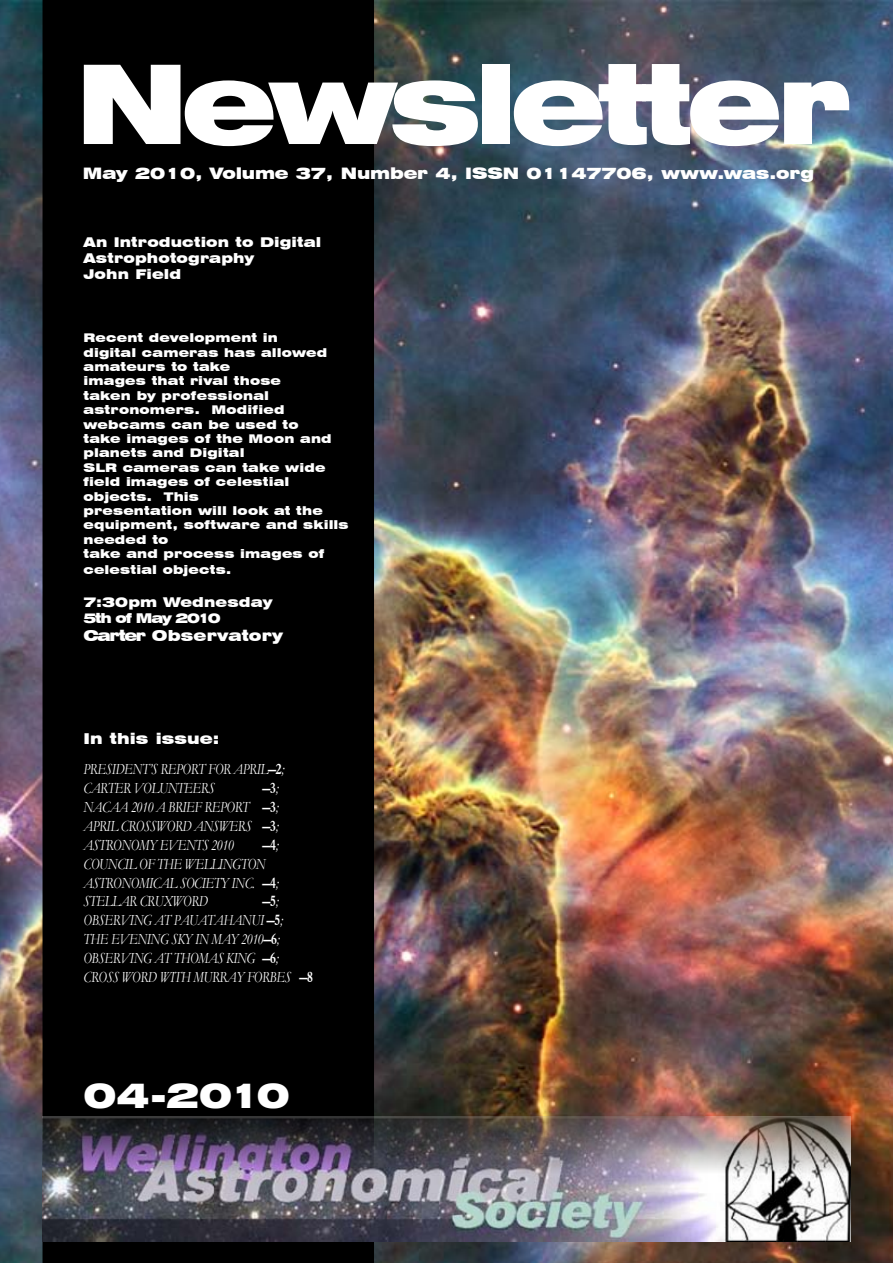
<style>
.page{position:relative;width:893px;height:1263px;background:#fff}
.page>*{position:absolute;margin:0;border:0;box-sizing:border-box;transform-origin:0 0}
.t1{font:900 expanded 109.65px "Swiss 721 BT";letter-spacing:-.07em;color:#fff}
.t2{font:900 expanded 34.5px "Swiss 721 BT";letter-spacing:-.06em;color:#fff}
.t3{font:900 expanded 15.9px "Swiss 721 BT";letter-spacing:-.01em;color:#fff}
.t4{font:italic 15.6px/18.9px "Garamond";letter-spacing:-.02em;color:#fff;scale:.8 1}
.t5{font:500 15.6px "Garamond";color:#fff;scale:.8 1}
.t6{font:900 expanded 15px "Swiss 721 BT";letter-spacing:.005em;color:#fff}
.t7{font:900 expanded 13.5px/16.2px "Swiss 721 BT";letter-spacing:.01em;color:#fff}
.t8{font:900 expanded 12px/14.4px "Swiss 721 BT";letter-spacing:.015em;color:#fff}
.s1{font-weight:500;font-style:normal}
.s2{font-weight:400;font-style:italic}
</style>
<div class="page">
<img style="left:0;top:0;width:893px;height:1263px">
<div style="left:42px;top:0;width:333px;height:1263px;background:#000"></div>
<img style="left:43px;top:1117px;width:807px;height:124px">
<h1 class="t1" style="left:75px;top:38px;width:778px">Newsletter</h1>
<h3 class="t3" style="left:83px;top:163px;width:733px">May 2010, Volume 37, Number 4, ISSN 01147706, www.was.org</h3>
<p class="t7" style="left:84px;top:234px;width:239px">An Introduction to Digital<br>Astrophotography<br>John Field</p>
<p class="t8" style="left:84px;top:331px;width:267px">Recent development in<br>digital cameras has allowed amateurs to take<br>images that rival those<br>taken by professional astronomers. Modified webcams can be used to<br>take images of the Moon and planets and Digital<br>SLR cameras can take wide field images of celestial objects. This<br>presentation will look at the equipment, software and skills needed to<br>take and process images of</p>
<p class="t8" style="left:84px;top:563px;width:150px">celestial objects.</p>
<p class="t7" style="left:84px;top:594px;width:190px">7:30pm Wednesday<br>5th of May 2010</p>
<p class="t6" style="left:84px;top:626px;width:201px">Carter Observatory</p>
<p class="t6" style="left:84px;top:730px;width:137px">In this issue:</p>
<h3 class="t4" style="left:84px;top:759px;width:252px">PRESIDENT’S REPORT FOR APRIL <span class="s1">—2</span>;<br>CARTER VOLUNTEERS</h3>
<h3 class="t5" style="left:262px;top:779px;width:22px">—3<span class="s2">;</span></h3>
<h3 class="t4" style="left:84px;top:797px;width:124px">NACAA 2010 A BRIEF</h3>
<h3 class="t4" style="left:204px;top:797px;width:11px">REPORT</h3>
<h3 class="t5" style="left:262px;top:797px;width:22px">—3<span class="s2">;</span></h3>
<h3 class="t4" style="left:84px;top:816px;width:21px">APRIL</h3>
<h3 class="t4" style="left:121px;top:816px;width:20px">CROSS</h3>
<h3 class="t4" style="left:156px;top:816px;width:103px">WORD ANS WERS</h3>
<h3 class="t5" style="left:262px;top:816px;width:22px">—3<span class="s2">;</span></h3>
<h3 class="t4" style="left:83px;top:835px;width:190px">ASTRONOMY EVENTS 2010</h3>
<h3 class="t4" style="left:83px;top:835px;width:245px;text-indent:179px"><span class="s1">—4</span>;<br>COUNCIL OF THE WELLINGTON<br>ASTRONOMICAL SOCIETY INC. <span class="s1">—4</span>;<br>STELLAR</h3>
<h3 class="t4" style="left:140px;top:892px;width:66px">CRUXWORD</h3>
<h3 class="t4" style="left:83px;top:892px;width:251px;text-indent:179px"><span class="s1">—5</span>;<br>OBSERVING AT PAUATAHANUI <span class="s1">—5</span>;<br>THE EVENING</h3>
<h3 class="t4" style="left:83px;top:929px;width:247px;text-align:justify;text-indent:88px">SKY IN MAY 2010 <span class="s1">—6</span>; OBSERVING AT THOMAS KING <span class="s1">—6</span>; CROSS</h3>
<h3 class="t4" style="left:122px;top:967px;width:12px">WORD</h3>
<h3 class="t4" style="left:160px;top:967px;width:66px">WITH MURRAY</h3>
<h3 class="t4" style="left:247px;top:967px;width:84px">FORBES <span class="s1">—8</span></h3>
<h2 class="t2" style="left:84px;top:1075px;width:208px">04-2010</h2>
</div>
